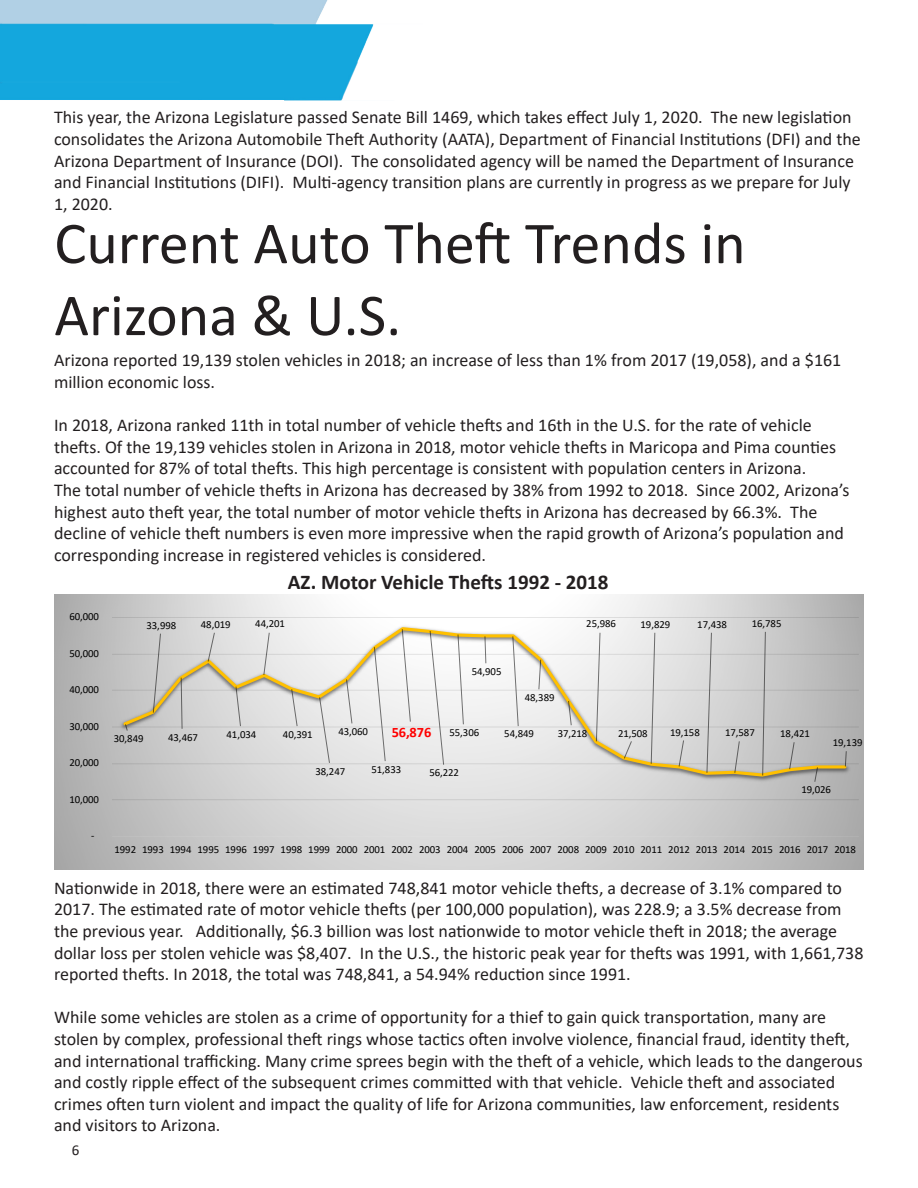
<style>
.page{position:relative;width:918px;height:1188px;background:#fff}
.page>*{position:absolute;margin:0;border:0;box-sizing:border-box;transform-origin:0 0}
.Section_Heading{font:60px "Calibri";color:#231f20}
.t1{font:700 21px "Calibri";color:#231f20}
.t2{font:18px/21.6px "Calibri";color:#231f20}
.t3{font:15px "Calibri";color:#231f20}
.t4{font:700 14.4px "Calibri";color:#f00}
.t5{font:10.8px "Calibri";letter-spacing:-.005em;color:#000}
</style>
<div class="page">
<img style="left:0;top:0;width:864px;height:595px">
<svg style="left:54px;top:595px;width:810px;height:275px"></svg>
<hr style="left:112px;top:799px;width:747px;height:1px;background:#000;opacity:.1">
<hr style="left:112px;top:763px;width:747px;height:1px;background:#a4a4a4">
<hr style="left:112px;top:727px;width:747px;height:1px;background:#000;opacity:.1">
<hr style="left:112px;top:690px;width:747px;height:1px;background:#000;opacity:.1">
<hr style="left:112px;top:654px;width:747px;height:1px;background:#000;opacity:.1">
<hr style="left:112px;top:617px;width:747px;height:1px;background:#000;opacity:.1">
<hr style="left:112px;top:836px;width:747px;height:1px;background:#f2f2f2;opacity:.1">
<img style="left:117px;top:622px;width:736px;height:163px">
<svg style="left:121px;top:626px;width:727px;height:152px"></svg>
<svg style="left:124px;top:723px;width:4px;height:9px"></svg>
<svg style="left:152px;top:633px;width:9px;height:81px"></svg>
<svg style="left:180px;top:677px;width:3px;height:53px"></svg>
<svg style="left:207px;top:632px;width:9px;height:31px"></svg>
<svg style="left:235px;top:686px;width:6px;height:41px"></svg>
<svg style="left:263px;top:632px;width:7px;height:44px"></svg>
<svg style="left:291px;top:688px;width:7px;height:39px"></svg>
<svg style="left:319px;top:696px;width:11px;height:68px"></svg>
<svg style="left:346px;top:678px;width:7px;height:46px"></svg>
<svg style="left:373px;top:646px;width:13px;height:116px"></svg>
<svg style="left:401px;top:628px;width:10px;height:95px"></svg>
<svg style="left:429px;top:630px;width:16px;height:136px"></svg>
<svg style="left:457px;top:634px;width:7px;height:91px"></svg>
<svg style="left:484px;top:635px;width:3px;height:29px"></svg>
<svg style="left:512px;top:635px;width:7px;height:92px"></svg>
<svg style="left:538px;top:659px;width:4px;height:31px"></svg>
<svg style="left:568px;top:700px;width:4px;height:26px"></svg>
<svg style="left:595px;top:632px;width:6px;height:110px"></svg>
<svg style="left:623px;top:740px;width:10px;height:20px"></svg>
<svg style="left:650px;top:632px;width:6px;height:133px"></svg>
<svg style="left:678px;top:739px;width:7px;height:29px"></svg>
<svg style="left:706px;top:632px;width:6px;height:142px"></svg>
<svg style="left:734px;top:740px;width:6px;height:34px"></svg>
<svg style="left:762px;top:631px;width:4px;height:145px"></svg>
<svg style="left:789px;top:741px;width:6px;height:29px"></svg>
<svg style="left:814px;top:766px;width:5px;height:17px"></svg>
<svg style="left:844px;top:750px;width:3px;height:17px"></svg>
<p class="t2" style="left:54px;top:106px;width:808px">This year, the Arizona Legislature passed Senate Bill 1469, which takes effect July 1, 2020. The new legislation consolidates the Arizona Automobile Theft Authority (AATA), Department of Financial Institutions (DFI) and the Arizona Department of Insurance (DOI). The consolidated agency will be named the Department of Insurance and Financial Institutions (DIFI). Multi-agency transition plans are currently in progress as we prepare for July 1, 2020.</p>
<p class="Section_Heading" style="left:54px;top:202px;width:693px">Current Auto Theft Trends in</p>
<p class="Section_Heading" style="left:54px;top:274px;width:348px">Arizona &amp; U.S.</p>
<p class="t2" style="left:54px;top:349px;width:789px">Arizona reported 19,139 stolen vehicles in 2018; an increase of less than 1% from 2017 (19,058), and a $161 million economic loss.</p>
<p class="t2" style="left:54px;top:414px;width:784px">In 2018, Arizona ranked 11th in total number of vehicle thefts and 16th in the U.S. for the rate of vehicle thefts. Of the 19,139 vehicles stolen in Arizona in 2018, motor vehicle thefts in Maricopa and Pima counties accounted for 87% of total thefts. This high percentage is consistent with population centers in Arizona.</p>
<p class="t2" style="left:54px;top:479px;width:797px">The total number of vehicle thefts in Arizona has decreased by 38% from 1992 to 2018. Since 2002, Arizona’s highest auto theft year, the total number of motor vehicle thefts in Arizona has decreased by 66.3%. The decline of vehicle theft numbers is even more impressive when the rapid growth of Arizona’s population and corresponding increase in registered vehicles is considered.</p>
<p class="t1" style="left:288px;top:567px;width:322px">AZ. Motor Vehicle Thefts 1992 - 2018</p>
<p class="t5" style="left:69px;top:609px;width:31px">60,000</p>
<p class="t5" style="left:69px;top:646px;width:31px">50,000</p>
<p class="t5" style="left:69px;top:682px;width:31px">40,000</p>
<p class="t5" style="left:69px;top:719px;width:31px">30,000</p>
<p class="t5" style="left:69px;top:755px;width:31px">20,000</p>
<p class="t5" style="left:69px;top:792px;width:31px">10,000</p>
<p class="t5" style="left:91px;top:828px;width:5px">-</p>
<p class="t5" style="left:147px;top:618px;width:31px">33,998</p>
<p class="t5" style="left:201px;top:617px;width:31px">48,019</p>
<p class="t5" style="left:255px;top:616px;width:31px">44,201</p>
<p class="t5" style="left:472px;top:663px;width:31px">54,905</p>
<p class="t5" style="left:525px;top:690px;width:31px">48,389</p>
<p class="t5" style="left:586px;top:616px;width:31px">25,986</p>
<p class="t5" style="left:641px;top:617px;width:31px">19,829</p>
<p class="t5" style="left:697px;top:617px;width:31px">17,438</p>
<p class="t5" style="left:752px;top:616px;width:31px">16,785</p>
<p class="t5" style="left:114px;top:731px;width:31px">30,849</p>
<p class="t5" style="left:168px;top:730px;width:31px">43,467</p>
<p class="t5" style="left:227px;top:727px;width:31px">41,034</p>
<p class="t4" style="left:392px;top:722px;width:41px">56,876</p>
<p class="t5" style="left:429px;top:765px;width:31px">56,222</p>
<p class="t5" style="left:338px;top:724px;width:31px">43,060</p>
<p class="t5" style="left:449px;top:725px;width:31px">55,306</p>
<p class="t5" style="left:283px;top:727px;width:31px">40,391</p>
<p class="t5" style="left:371px;top:762px;width:31px">51,833</p>
<p class="t5" style="left:316px;top:763px;width:31px">38,247</p>
<p class="t5" style="left:504px;top:726px;width:31px">54,849</p>
<p class="t5" style="left:558px;top:726px;width:31px">37,218</p>
<p class="t5" style="left:618px;top:726px;width:31px">21,508</p>
<p class="t5" style="left:670px;top:724px;width:31px">19,158</p>
<p class="t5" style="left:725px;top:725px;width:31px">17,587</p>
<p class="t5" style="left:780px;top:726px;width:31px">18,421</p>
<p class="t5" style="left:833px;top:735px;width:31px">19,139</p>
<p class="t5" style="left:801px;top:782px;width:31px">19,026</p>
<p class="t5" style="left:115px;top:842px;width:743px">1992 1993 1994 1995 1996 1997 1998 1999 2000 2001 2002 2003 2004 2005 2006 2007 2008 2009 2010 2011 2012 2013 2014 2015 2016 2017 2018</p>
<p class="t2" style="left:54px;top:876px;width:811px">Nationwide in 2018, there were an estimated 748,841 motor vehicle thefts, a decrease of 3.1% compared to 2017. The estimated rate of motor vehicle thefts (per 100,000 population), was 228.9; a 3.5% decrease from the previous year. Additionally, $6.3 billion was lost nationwide to motor vehicle theft in 2018; the average dollar loss per stolen vehicle was $8,407. In the U.S., the historic peak year for thefts was 1991, with 1,661,738 reported thefts. In 2018, the total was 748,841, a 54.94% reduction since 1991.</p>
<p class="t2" style="left:54px;top:1006px;width:810px">While some vehicles are stolen as a crime of opportunity for a thief to gain quick transportation, many are stolen by complex, professional theft rings whose tactics often involve violence, financial fraud, identity theft, and international trafficking. Many crime sprees begin with the theft of a vehicle, which leads to the dangerous and costly ripple effect of the subsequent crimes committed with that vehicle. Vehicle theft and associated crimes often turn violent and impact the quality of life for Arizona communities, law enforcement, residents and visitors to Arizona.</p>
<p class="t3" style="left:72px;top:1140px;width:9px">6</p>
</div>
